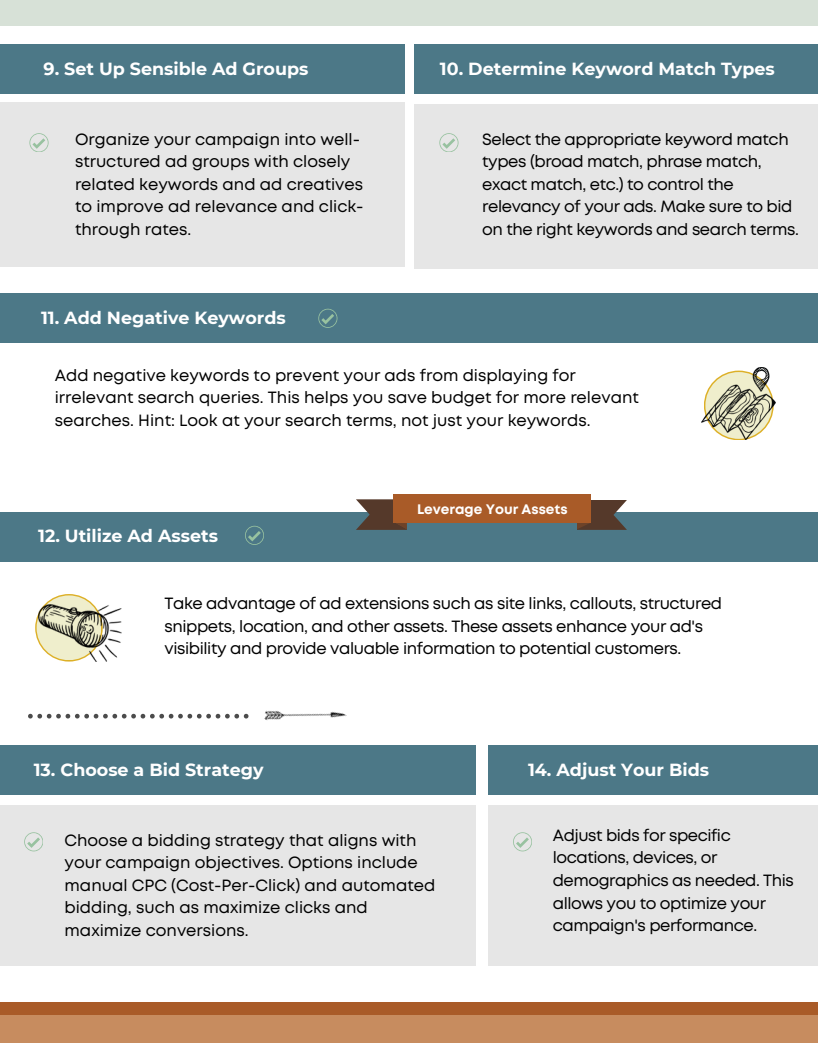
<style>
.page{position:relative;width:818px;height:1043px;background:#fff}
.page>*{position:absolute;margin:0;border:0;box-sizing:border-box;transform-origin:0 0}
.t1{font:700 17.5px "Montserrat";color:#fff}
.t2{font:16.25px/22.5px "Mont";color:#000}
.t3{font:16.25px/22.5px "Mont";letter-spacing:-.025em;color:#000}
.t4{font:700 13.75px "Mont";color:#fff}
</style>
<div class="page">
<div style="left:0;top:103px;width:404px;height:164px;background:#e6e6e6"></div>
<div style="left:414px;top:45px;width:404px;height:49px;background:#4c7887"></div>
<div style="left:414px;top:105px;width:404px;height:164px;background:#e6e6e6"></div>
<div style="left:0;top:44px;width:404px;height:49px;background:#4c7887"></div>
<div style="left:0;top:293px;width:818px;height:50px;background:#4c7887"></div>
<div style="left:0;top:512px;width:818px;height:49px;background:#4c7887"></div>
<div style="left:0;top:805px;width:475px;height:160px;background:#e6e6e6"></div>
<div style="left:487px;top:745px;width:331px;height:49px;background:#4c7887"></div>
<div style="left:487px;top:805px;width:331px;height:160px;background:#e6e6e6"></div>
<div style="left:0;top:744px;width:475px;height:50px;background:#4c7887"></div>
<svg style="left:35px;top:594px;width:68px;height:67px"></svg>
<div style="left:37px;top:595px;width:64px;height:65px;background:#efeecc;border-radius:50%"></div>
<img style="left:262px;top:710px;width:84px;height:35px">
<svg style="left:28px;top:713px;width:220px;height:5px"></svg>
<img style="left:38px;top:604px;width:84px;height:57px">
<img style="left:701px;top:367px;width:74px;height:72px">
<div style="left:0;top:1002px;width:818px;height:40px;background:#a95b28"></div>
<div style="left:0;top:1015px;width:818px;height:27px;background:#c78c5f"></div>
<svg style="left:356px;top:499px;width:51px;height:31px"></svg>
<div style="left:393px;top:494px;width:198px;height:28px;background:#a95b28"></div>
<svg style="left:576px;top:500px;width:51px;height:30px"></svg>
<svg style="left:29px;top:133px;width:19px;height:19px"></svg>
<svg style="left:439px;top:133px;width:19px;height:19px"></svg>
<svg style="left:318px;top:309px;width:19px;height:18px"></svg>
<svg style="left:245px;top:526px;width:19px;height:18px"></svg>
<svg style="left:24px;top:832px;width:19px;height:19px"></svg>
<svg style="left:513px;top:832px;width:18px;height:19px"></svg>
<div style="left:0;top:0;width:818px;height:26px;background:#d7e1d7"></div>
<p class="t1" style="left:44px;top:58px;width:266px">9. Set Up Sensible Ad Groups</p>
<p class="t2" style="left:75px;top:129px;width:290px">Organize your campaign into well&shy;structured ad groups with closely related keywords and ad creatives to improve ad relevance and click&shy;through rates.</p>
<p class="t1" style="left:41px;top:307px;width:246px">11. Add Negative Keywords</p>
<p class="t1" style="left:440px;top:58px;width:336px">10. Determine Keyword Match Types</p>
<p class="t3" style="left:482px;top:129px;width:318px">Select the appropriate keyword match types (broad match, phrase match, exact match, etc.) to control the relevancy of your ads. Make sure to bid on the right keywords and search terms.</p>
<p class="t2" style="left:55px;top:365px;width:585px">Add negative keywords to prevent your ads from displaying for irrelevant search queries. This helps you save budget for more relevant searches. Hint: Look at your search terms, not just your keywords.</p>
<p class="t1" style="left:38px;top:525px;width:181px">12. Utilize Ad Assets</p>
<p class="t4" style="left:417px;top:503px;width:152px">Leverage Your Assets</p>
<p class="t3" style="left:164px;top:593px;width:559px">Take advantage of ad extensions such as site links, callouts, structured snippets, location, and other assets. These assets enhance your ad's visibility and provide valuable information to potential customers.</p>
<p class="t1" style="left:34px;top:758px;width:231px">13. Choose a Bid Strategy</p>
<p class="t2" style="left:64px;top:830px;width:372px">Choose a bidding strategy that aligns with your campaign objectives. Options include manual CPC (Cost-Per-Click) and automated bidding, such as maximize clicks and maximize conversions.</p>
<p class="t1" style="left:528px;top:759px;width:182px">14. Adjust Your Bids</p>
<p class="t3" style="left:552px;top:825px;width:242px">Adjust bids for specific locations, devices, or demographics as needed. This allows you to optimize your campaign's performance.</p>
</div>
